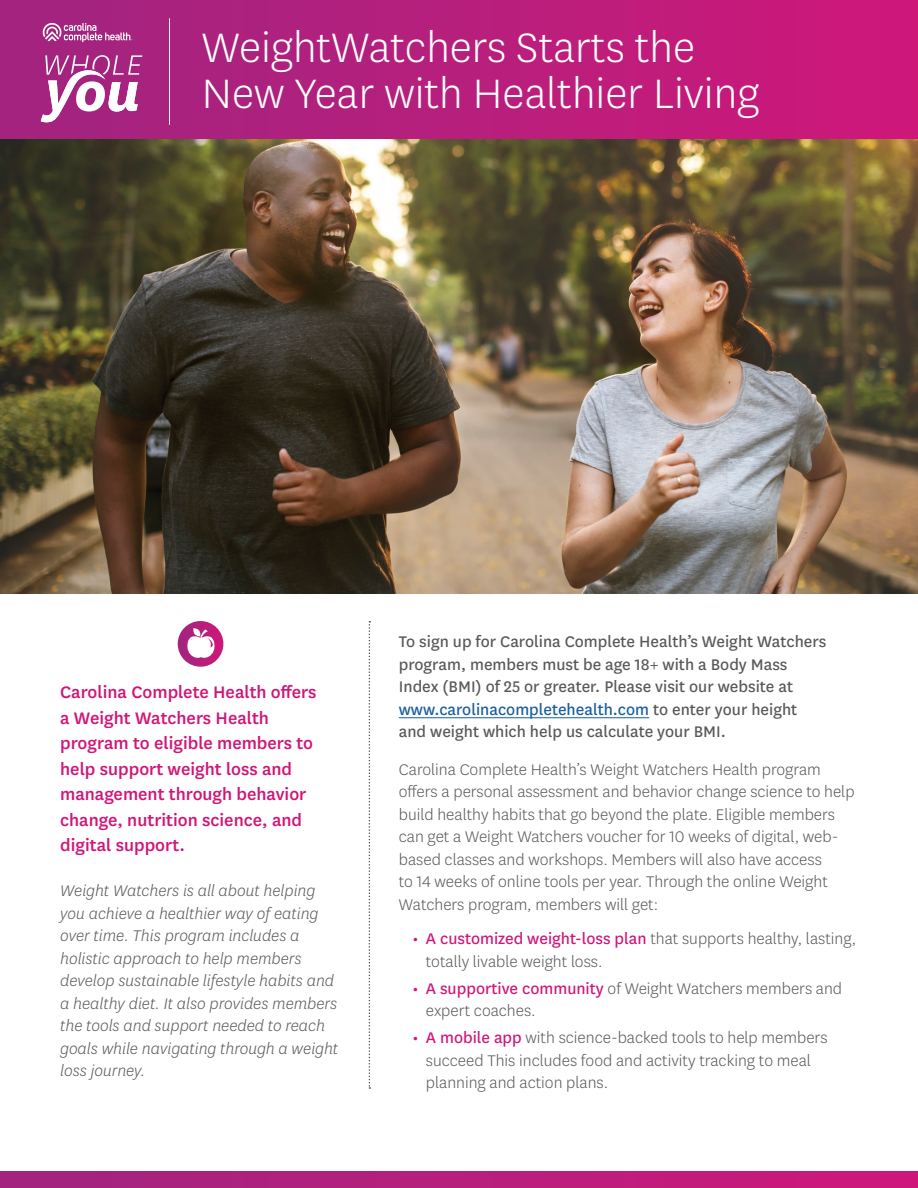
<style>
.page{position:relative;width:918px;height:1188px;background:#fff}
.page>*{position:absolute;margin:0;border:0;box-sizing:border-box;transform-origin:0 0}
.t1{font:300 48px/46.5px "Centene Sans";color:#fff}
.t2{font:500 19.5px/25.5px "Centene Sans";color:#cf1679}
.t3{font:300 18px/22.5px "Centene Sans";color:#57585a}
.t4{font:italic 300 18px/22.5px "Centene Sans";color:#57585a}
.t5{font:18px/22.5px "Centene Sans";color:#57585a}
.s1{color:#175d9e}
.s2{font-weight:500;color:#cf1679}
.s3{font-weight:400;color:#cf1679}
</style>
<div class="page">
<div style="left:0;top:0;width:918px;height:140px;background:linear-gradient(to right,#a02580,#ce187a)"></div>
<svg style="left:41px;top:55px;width:101px;height:67px"></svg>
<hr style="left:169px;top:18px;width:1px;height:107px;background:#fff">
<svg style="left:43px;top:23px;width:90px;height:19px;background:#bc5ea1"></svg>
<svg style="left:369px;top:621px;width:1px;height:468px"></svg>
<hr style="left:399px;top:717px;width:250px;height:1px;background:#175d9e">
<div style="left:0;top:1172px;width:918px;height:16px;background:linear-gradient(to right,#a0257f,#ce187a)"></div>
<img style="left:0;top:140px;width:918px;height:454px">
<svg style="left:178px;top:621px;width:45px;height:46px"></svg>
<svg style="left:187px;top:628px;width:29px;height:30px"></svg>
<h1 class="t1" style="left:202px;top:23px;width:559px">WeightWatchers Starts the<br>New Year with Healthier Living</h1>
<p class="t2" style="left:60px;top:678px;width:258px">Carolina Complete Health offers a Weight Watchers Health program to eligible members to help support weight loss and management through behavior change, nutrition science, and digital support.</p>
<p class="t4" style="left:60px;top:879px;width:280px">Weight Watchers is all about helping you achieve a healthier way of eating over time. This program includes a holistic approach to help members develop sustainable lifestyle habits and a healthy diet. It also provides members the tools and support needed to reach goals while navigating through a weight loss journey.</p>
<p class="t5" style="left:399px;top:630px;width:429px">To sign up for Carolina Complete Health’s Weight Watchers program, members must be age 18+ with a Body Mass Index (BMI) of 25 or greater. Please visit our website at <span class="s1">www.carolinacompletehealth.com</span> to enter your height and weight which help us calculate your BMI.</p>
<p class="t3" style="left:399px;top:757px;width:457px">Carolina Complete Health’s Weight Watchers Health program offers a personal assessment and behavior change science to help build healthy habits that go beyond the plate. Eligible members can get a Weight Watchers voucher for 10 weeks of digital, web&shy;based classes and workshops. Members will also have access<br>to 14 weeks of online tools per year. Through the online Weight Watchers program, members will get:</p>
<p class="t3" style="left:426px;top:927px;width:432px;text-indent:-14px"><span class="s2">•</span> <span class="s3">A customized weight-loss plan</span> that supports healthy, lasting, totally livable weight loss.</p>
<p class="t3" style="left:426px;top:976px;width:418px;text-indent:-14px"><span class="s2">•</span> <span class="s3">A supportive community</span> of Weight Watchers members and expert coaches.</p>
<p class="t3" style="left:426px;top:1026px;width:403px;text-indent:-14px"><span class="s2">•</span> <span class="s3">A mobile app</span> with science-backed tools to help members succeed This includes food and activity tracking to meal planning and action plans.</p>
</div>
